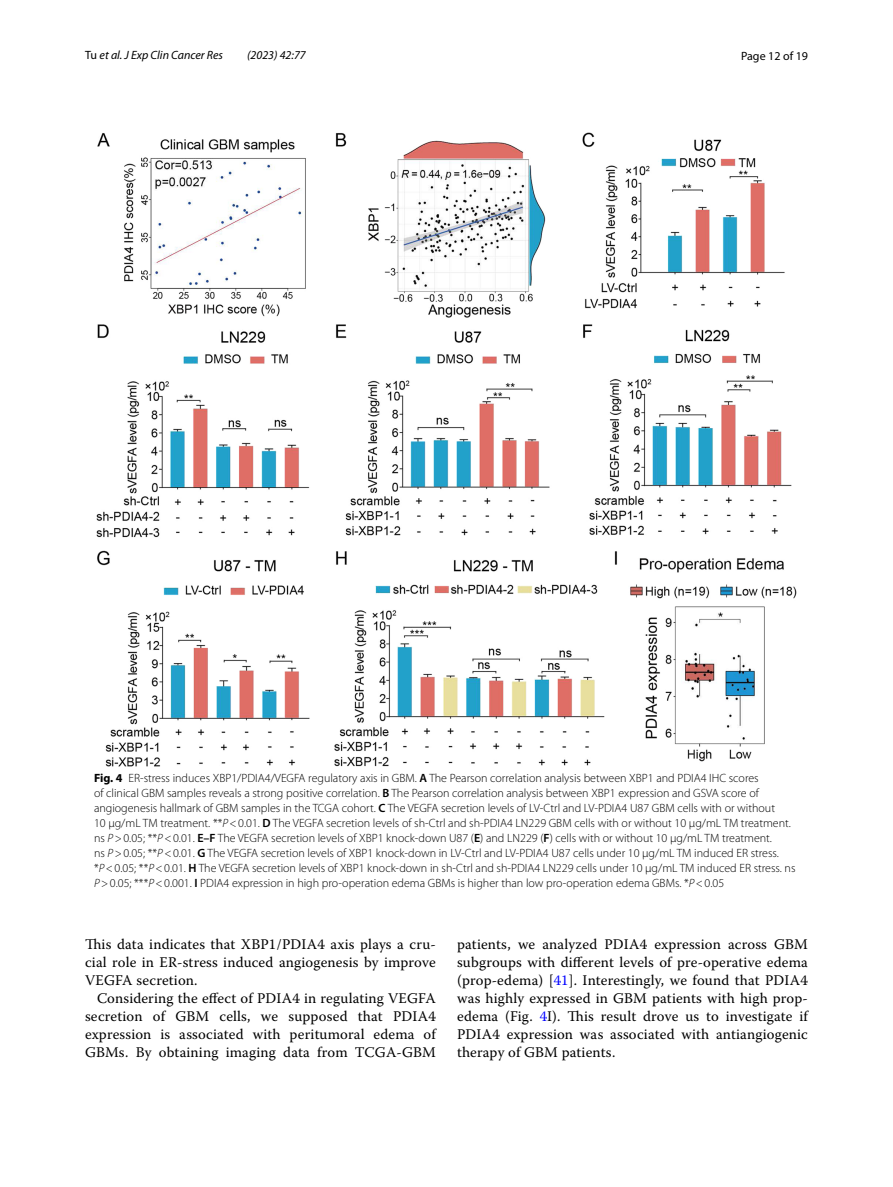
<style>
.page{position:relative;width:893px;height:1187px;background:#fff}
.page>*{position:absolute;margin:0;border:0;box-sizing:border-box;transform-origin:0 0}
.t1{font:14.7px/18px "Warnock Pro";letter-spacing:.01em;color:#000;text-align:justify}
.t2{font:300 12px/15px "Myriad Pro";color:#000}
.t3{font:italic 12px "Myriad Pro";color:#000}
.t4{font:12px "Myriad Pro";color:#000}
.s1{font-style:normal}
.s2{font-weight:700}
.s3{font-weight:600}
.s4{font-style:italic}
.s5{color:#00f}
</style>
<div class="page">
<img style="left:96px;top:133px;width:701px;height:633px">
<p class="t3" style="left:85px;top:48px;width:140px"><span class="s1">Tu</span> et al. J Exp Clin Cancer Res</p>
<p class="t3" style="left:247px;top:48px;width:60px">(2023) 42:77</p>
<p class="t4" style="left:741px;top:48px;width:68px">Page 12 of 19</p>
<p class="t2" style="left:94px;top:770px;width:703px"><span class="s2">Fig. 4</span> ER-stress induces XBP1/PDIA4/VEGFA regulatory axis in GBM. <span class="s3">A</span> The Pearson correlation analysis between XBP1 and PDIA4 IHC scores<br>of clinical GBM samples reveals a strong positive correlation. <span class="s3">B</span> The Pearson correlation analysis between XBP1 expression and GSVA score of angiogenesis hallmark of GBM samples in the TCGA cohort. <span class="s3">C</span> The VEGFA secretion levels of LV-Ctrl and LV-PDIA4 U87 GBM cells with or without<br>10 μg/mL TM treatment. **<span class="s4">P</span>&lt;0.01. <span class="s3">D</span> The VEGFA secretion levels of sh-Ctrl and sh-PDIA4 LN229 GBM cells with or without 10 μg/mL TM treatment. ns <span class="s4">P</span>&gt;0.05; **<span class="s4">P</span>&lt;0.01. <span class="s3">E–F</span> The VEGFA secretion levels of XBP1 knock-down U87 (<span class="s3">E</span>) and LN229 (<span class="s3">F</span>) cells with or without 10 μg/mL TM treatment.<br>ns <span class="s4">P</span>&gt;0.05; **<span class="s4">P</span>&lt;0.01. <span class="s3">G</span> The VEGFA secretion levels of XBP1 knock-down in LV-Ctrl and LV-PDIA4 U87 cells under 10 μg/mL TM induced ER stress. *<span class="s4">P</span>&lt;0.05; **<span class="s4">P</span>&lt;0.01. <span class="s3">H</span> The VEGFA secretion levels of XBP1 knock-down in sh-Ctrl and sh-PDIA4 LN229 cells under 10 μg/mL TM induced ER stress. ns <span class="s4">P</span>&gt;0.05; ***<span class="s4">P</span>&lt;0.001. <span class="s3">I</span> PDIA4 expression in high pro-operation edema GBMs is higher than low pro-operation edema GBMs. *<span class="s4">P</span>&lt;0.05</p>
<p class="t1" style="left:85px;top:935px;width:352px">This data indicates that XBP1/PDIA4 axis plays a cru&shy;cial role in ER-stress induced angiogenesis by improve VEGFA secretion.</p>
<p class="t1" style="left:85px;top:989px;width:352px;text-indent:12px">Considering the effect of PDIA4 in regulating VEGFA secretion of GBM cells, we supposed that PDIA4 expression is associated with peritumoral edema of GBMs. By obtaining imaging data from TCGA-GBM</p>
<p class="t1" style="left:457px;top:935px;width:352px">patients, we analyzed PDIA4 expression across GBM subgroups with different levels of pre-operative edema (prop-edema) [<span class="s5">41</span>]. Interestingly, we found that PDIA4 was highly expressed in GBM patients with high prop&shy;edema (Fig. <span class="s5">4</span>I). This result drove us to investigate if PDIA4 expression was associated with antiangiogenic therapy of GBM patients.</p>
</div>
